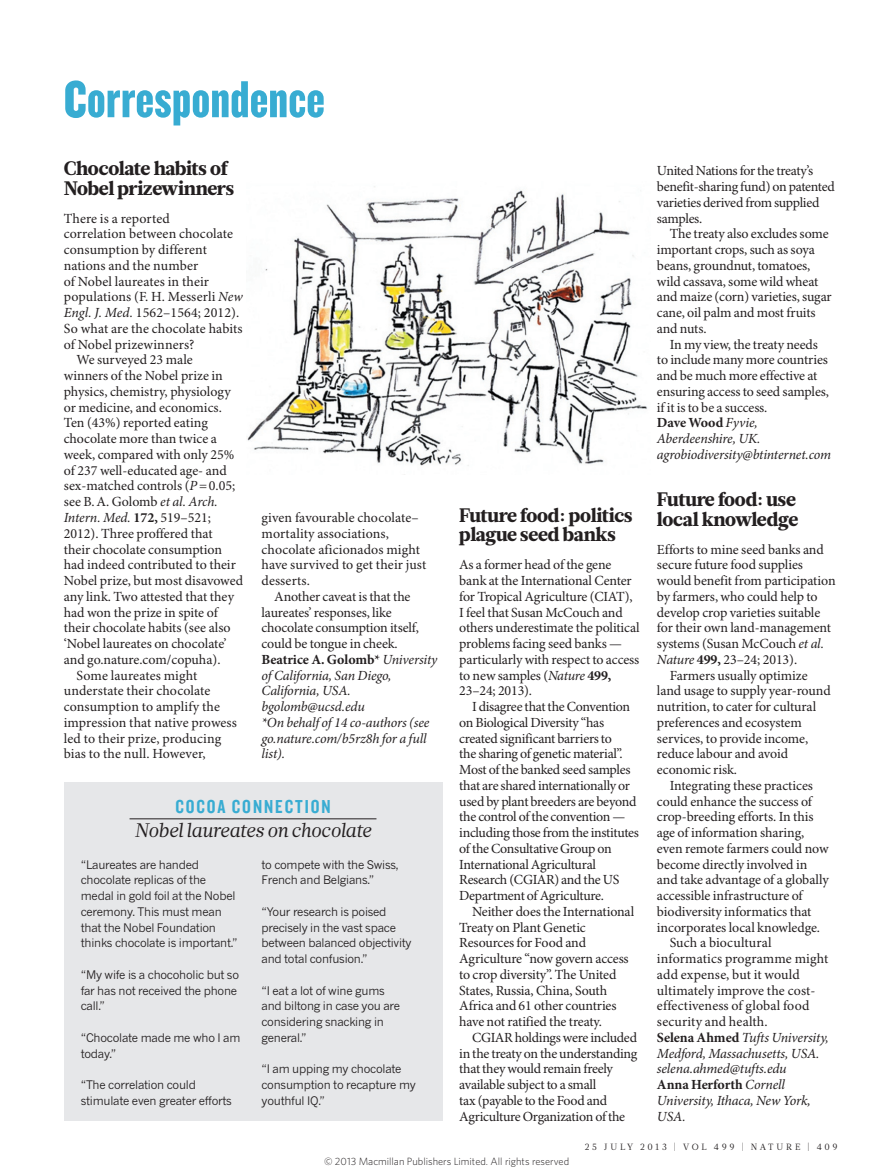
<style>
.page{position:relative;width:893px;height:1174px;background:#fff}
.page>*{position:absolute;margin:0;border:0;box-sizing:border-box;transform-origin:0 0}
.t1{font:54px "Knockout 69 Full Liteweight";color:#38acd2}
.CORRES_HEAD{font:900 19.5px/19.5px "Glosa Math";letter-spacing:-.01em;color:#231f20}
.BOX_HEAD{font:italic 19.5px "Glosa Math";color:#231f20}
.BOX_STRAP{font:19.5px "Knockout 49 Liteweight";letter-spacing:.1em;color:#38acd2}
.BODY_TEXT_R_L_INDENT{font:13.95px/15.8px "Minion Pro";letter-spacing:-.01em;color:#231f20}
.BODY_TEXT_R_L_1ST_PA{font:13.95px/15.8px "Minion Pro";letter-spacing:-.005em;color:#231f20}
.BODY_TEXT_R_L_INDENT-2{font:13.95px/15.8px "Minion Pro";letter-spacing:.01em;color:#231f20}
.EMAIL{font:italic 13.95px/15.8px "Minion Pro";letter-spacing:-.01em;color:#231f20}
.CORRES_AUTHOR_DETAIL{font:italic 13.95px/15.8px "Minion Pro";letter-spacing:-.01em;color:#231f20}
.BOX_COPY_1ST_PARA{font:11.7px/15.8px "News Gothic MTOT";letter-spacing:-.02em;color:#231f20}
.t2{font:300 10.5px "Whitney";color:#231f20}
.t3{font:9px "Glosa Math";letter-spacing:.3em;color:#231f20}
.s1{font-style:italic}
.s2{font-weight:700}
.s3{font-weight:700;font-style:normal}
</style>
<div class="page">
<div style="left:64px;top:782px;width:378px;height:338px;background:#e6e7e9"></div>
<hr style="left:130px;top:818px;width:246px;height:1px;background:#231f20">
<img style="left:247px;top:186px;width:401px;height:280px">
<p class="t1" style="left:64px;top:65px;width:263px">Correspondence</p>
<p class="CORRES_HEAD" style="left:64px;top:159px;width:172px">Chocolate habits of<br>Nobel prizewinners</p>
<p class="BODY_TEXT_R_L_1ST_PA" style="left:64px;top:211px;width:181px">There is a reported<br>correlation between chocolate consumption by different nations and the number<br>of Nobel laureates in their populations (F. H. Messerli <span class="s1">New<br>Engl. J. Med.</span> 1562–1564; 2012).<br>So what are the chocolate habits of Nobel prizewinners?</p>
<p class="BODY_TEXT_R_L_INDENT" style="left:64px;top:353px;width:181px;text-indent:13px">We surveyed 23 male<br>winners of the Nobel prize in physics, chemistry, physiology or medicine, and economics.<br>Ten (43%) reported eating chocolate more than twice a week, compared with only 25% of 237 well-educated age- and sex-matched controls (<span class="s1">P</span>=0.05; see B.A. Golomb <span class="s1">et al. Arch.<br>Intern. Med.</span> <span class="s2">172,</span> 519–521;<br>2012). Three proffered that<br>their chocolate consumption had indeed contributed to their<br>Nobel prize, but most disavowed any link. Two attested that they had won the prize in spite of their chocolate habits (see also ‘Nobel laureates on chocolate’ and go.nature.com/copuha).</p>
<p class="BODY_TEXT_R_L_INDENT" style="left:64px;top:668px;width:175px;text-indent:13px">Some laureates might understate their chocolate consumption to amplify the impression that native prowess led to their prize, producing bias to the null. However,</p>
<p class="BODY_TEXT_R_L_INDENT-2" style="left:261px;top:510px;width:166px">given favourable chocolate– mortality associations, chocolate aficionados might have survived to get their just desserts.</p>
<p class="BODY_TEXT_R_L_INDENT" style="left:261px;top:589px;width:159px;text-indent:13px">Another caveat is that the laureates’ responses, like chocolate consumption itself, could be tongue in cheek.</p>
<p class="EMAIL" style="left:261px;top:652px;width:177px"><span class="s3">Beatrice A. Golomb*</span> University of California, San Diego,<br>California, USA.</p>
<p class="EMAIL" style="left:261px;top:699px;width:105px">bgolomb@ucsd.edu</p>
<p class="EMAIL" style="left:261px;top:715px;width:169px">*On behalf of 14 co-authors (see go.nature.com/b5rz8h for a full list).</p>
<p class="BOX_STRAP" style="left:175px;top:794px;width:157px">COCOA CONNECTION</p>
<p class="BOX_HEAD" style="left:135px;top:817px;width:238px">Nobel laureates on chocolate</p>
<p class="BOX_COPY_1ST_PARA" style="left:81px;top:856px;width:158px">“Laureates are handed chocolate replicas of the medal in gold foil at the Nobel ceremony. This must mean that the Nobel Foundation thinks chocolate is important.”</p>
<p class="BOX_COPY_1ST_PARA" style="left:81px;top:966px;width:160px">“My wife is a chocoholic but so far has not received the phone call.”</p>
<p class="BOX_COPY_1ST_PARA" style="left:81px;top:1029px;width:161px">“Chocolate made me who I am today.”</p>
<p class="BOX_COPY_1ST_PARA" style="left:81px;top:1077px;width:153px">“The correlation could stimulate even greater efforts</p>
<p class="BOX_COPY_1ST_PARA" style="left:261px;top:856px;width:138px">to compete with the Swiss,<br>French and Belgians.”</p>
<p class="BOX_COPY_1ST_PARA" style="left:261px;top:903px;width:152px">“Your research is poised precisely in the vast space between balanced objectivity and total confusion.”</p>
<p class="BOX_COPY_1ST_PARA" style="left:261px;top:982px;width:140px">“I eat a lot of wine gums and biltong in case you are considering snacking in general.”</p>
<p class="BOX_COPY_1ST_PARA" style="left:261px;top:1061px;width:156px">“I am upping my chocolate consumption to recapture my youthful IQ.”</p>
<p class="CORRES_HEAD" style="left:459px;top:506px;width:175px">Future food: politics plague seed banks</p>
<p class="BODY_TEXT_R_L_1ST_PA" style="left:459px;top:557px;width:182px">As a former head of the gene bank at the International Center for Tropical Agriculture (CIAT),<br>I feel that Susan McCouch and others underestimate the political problems facing seed banks — particularly with respect to access to new samples (<span class="s1">Nature</span> <span class="s2">499,<br></span>23–24; 2013).</p>
<p class="BODY_TEXT_R_L_INDENT" style="left:459px;top:699px;width:181px;text-indent:13px">I disagree that the Convention on Biological Diversity “has created significant barriers to<br>the sharing of genetic material”.<br>Most of the banked seed samples that are shared internationally or used by plant breeders are beyond the control of the convention — including those from the institutes of the Consultative Group on<br>International Agricultural<br>Research (CGIAR) and the US<br>Department of Agriculture.</p>
<p class="BODY_TEXT_R_L_INDENT" style="left:459px;top:904px;width:176px;text-indent:13px">Neither does the International<br>Treaty on Plant Genetic<br>Resources for Food and<br>Agriculture “now govern access to crop diversity”. The United<br>States, Russia, China, South<br>Africa and 61 other countries have not ratified the treaty.</p>
<p class="BODY_TEXT_R_L_INDENT" style="left:459px;top:1030px;width:180px;text-indent:13px">CGIAR holdings were included in the treaty on the understanding that they would remain freely available subject to a small<br>tax (payable to the Food and<br>Agriculture Organization of the</p>
<p class="BODY_TEXT_R_L_INDENT" style="left:657px;top:164px;width:179px">United Nations for the treaty’s benefit-sharing fund) on patented varieties derived from supplied samples.</p>
<p class="BODY_TEXT_R_L_INDENT" style="left:657px;top:227px;width:176px;text-indent:13px">The treaty also excludes some important crops, such as soya beans, groundnut, tomatoes, wild cassava, some wild wheat and maize (corn) varieties, sugar cane, oil palm and most fruits and nuts.</p>
<p class="BODY_TEXT_R_L_INDENT" style="left:657px;top:337px;width:173px;text-indent:13px">In my view, the treaty needs to include many more countries and be much more effective at ensuring access to seed samples, if it is to be a success.</p>
<p class="CORRES_AUTHOR_DETAIL" style="left:657px;top:416px;width:105px"><span class="s3">Dave Wood</span> Fyvie,<br>Aberdeenshire, UK.</p>
<p class="EMAIL" style="left:657px;top:447px;width:176px">agrobiodiversity@btinternet.com</p>
<p class="CORRES_HEAD" style="left:657px;top:490px;width:143px">Future food: use local knowledge</p>
<p class="BODY_TEXT_R_L_1ST_PA" style="left:657px;top:542px;width:180px">Efforts to mine seed banks and secure future food supplies would benefit from participation by farmers, who could help to develop crop varieties suitable for their own land-management systems (Susan McCouch <span class="s1">et al.<br>Nature</span> <span class="s2">499,</span> 23–24; 2013).</p>
<p class="BODY_TEXT_R_L_INDENT" style="left:657px;top:668px;width:175px;text-indent:13px">Farmers usually optimize land usage to supply year-round nutrition, to cater for cultural preferences and ecosystem services, to provide income, reduce labour and avoid economic risk.</p>
<p class="BODY_TEXT_R_L_INDENT" style="left:657px;top:778px;width:173px;text-indent:13px">Integrating these practices could enhance the success of crop-breeding efforts. In this age of information sharing, even remote farmers could now become directly involved in and take advantage of a globally accessible infrastructure of biodiversity informatics that incorporates local knowledge.</p>
<p class="BODY_TEXT_R_L_INDENT-2" style="left:657px;top:935px;width:173px;text-indent:13px">Such a biocultural informatics programme might add expense, but it would ultimately improve the cost&shy;effectiveness of global food security and health.</p>
<p class="CORRES_AUTHOR_DETAIL" style="left:657px;top:1030px;width:173px"><span class="s3">Selena Ahmed</span> Tufts University,<br>Medford, Massachusetts, USA.</p>
<p class="EMAIL" style="left:657px;top:1061px;width:131px">selena.ahmed@tufts.edu</p>
<p class="CORRES_AUTHOR_DETAIL" style="left:657px;top:1077px;width:155px"><span class="s3">Anna Herforth</span> Cornell<br>University, Ithaca, New York,<br>USA.</p>
<p class="t3" style="left:585px;top:1141px;width:254px">25 JULY 2013 | VOL 499 | NATURE | 409</p>
<p class="t2" style="left:324px;top:1154px;width:247px">© 2013 Macmillan Publishers Limited. All rights reserved</p>
</div>
